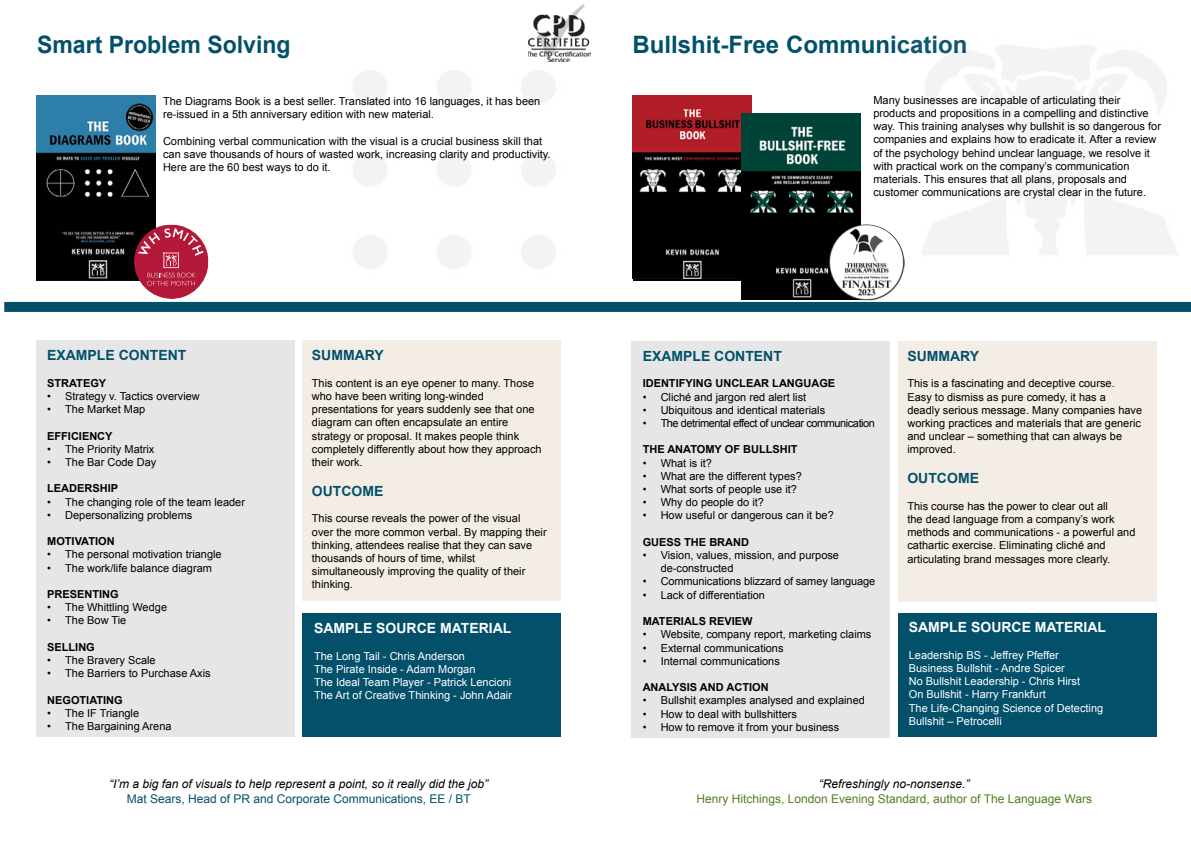
<style>
.page{position:relative;width:1191px;height:842px;background:#fff}
.page>*{position:absolute;margin:0;border:0;box-sizing:border-box;transform-origin:0 0}
.t1{font:700 24px "Arial";color:#03506b}
.t2{font:700 24px "Arial";color:#03506b;scale:.96 1}
.t3{font:700 14px "Arial";color:#03506b}
.t4{font:700 14px "Arial";color:#fff}
.t5{font:italic 12px "Arial";color:#000}
.t6{font:12px "Arial";color:#547e1e}
.t7{font:12px "Arial";color:#03506b}
.t8{font:11px/13.2px "Arial";color:#000}
.t9{font:11px/13.2px "Arial";color:#fff}
.t10{font:700 11px "Arial";color:#000}
.t11{font:11px "Arial";letter-spacing:-.04em;color:#000}
</style>
<div class="page">
<div style="left:303px;top:613px;width:258px;height:123px;background:#03506b"></div>
<div style="left:303px;top:340px;width:258px;height:261px;background:#f4ede6"></div>
<div style="left:36px;top:340px;width:259px;height:397px;background:#e6e6e6"></div>
<img style="left:37px;top:96px;width:119px;height:185px">
<svg style="left:134px;top:225px;width:74px;height:74px"></svg>
<img style="left:353px;top:52px;width:238px;height:217px">
<img style="left:528px;top:4px;width:62px;height:57px">
<div style="left:898px;top:613px;width:258px;height:124px;background:#03506b"></div>
<div style="left:898px;top:341px;width:258px;height:261px;background:#f4ede6"></div>
<div style="left:631px;top:341px;width:259px;height:396px;background:#e6e6e6"></div>
<div style="left:4px;top:302px;width:1187px;height:10px;background:#03506b"></div>
<img style="left:632px;top:96px;width:119px;height:183px">
<img style="left:741px;top:113px;width:119px;height:186px">
<img style="left:828px;top:224px;width:76px;height:76px">
<h1 class="t2" style="left:37px;top:28px;width:266px">Smart Problem Solving</h1>
<p class="t8" style="left:163px;top:95px;width:379px">The Diagrams Book is a best seller. Translated into 16 languages, it has been re-issued in a 5th anniversary edition with new material.</p>
<p class="t8" style="left:163px;top:134px;width:389px">Combining verbal communication with the visual is a crucial business skill that can save thousands of hours of wasted work, increasing clarity and productivity.<br>Here are the 60 best ways to do it.</p>
<p class="t3" style="left:47px;top:346px;width:141px">EXAMPLE CONTENT</p>
<p class="t10" style="left:47px;top:376px;width:61px">STRATEGY</p>
<p class="t8" style="left:47px;top:390px;width:154px">• Strategy v. Tactics overview</p>
<p class="t8" style="left:47px;top:403px;width:100px">• The Market Map</p>
<p class="t10" style="left:47px;top:428px;width:67px">EFFICIENCY</p>
<p class="t8" style="left:47px;top:442px;width:109px">• The Priority Matrix</p>
<p class="t8" style="left:47px;top:456px;width:111px">• The Bar Code Day</p>
<p class="t10" style="left:47px;top:481px;width:72px">LEADERSHIP</p>
<p class="t8" style="left:47px;top:495px;width:199px">• The changing role of the team leader</p>
<p class="t8" style="left:47px;top:508px;width:147px">• Depersonalizing problems</p>
<p class="t10" style="left:47px;top:534px;width:69px">MOTIVATION</p>
<p class="t8" style="left:47px;top:548px;width:176px">• The personal motivation triangle</p>
<p class="t8" style="left:47px;top:561px;width:166px">• The work/life balance diagram</p>
<p class="t10" style="left:47px;top:587px;width:73px">PRESENTING</p>
<p class="t8" style="left:47px;top:601px;width:121px">• The Whittling Wedge</p>
<p class="t8" style="left:47px;top:614px;width:81px">• The Bow Tie</p>
<p class="t10" style="left:47px;top:640px;width:49px">SELLING</p>
<p class="t8" style="left:47px;top:654px;width:110px">• The Bravery Scale</p>
<p class="t8" style="left:47px;top:667px;width:165px">• The Barriers to Purchase Axis</p>
<p class="t10" style="left:47px;top:692px;width:77px">NEGOTIATING</p>
<p class="t8" style="left:47px;top:706px;width:93px">• The IF Triangle</p>
<p class="t8" style="left:47px;top:720px;width:126px">• The Bargaining Arena</p>
<p class="t3" style="left:312px;top:346px;width:73px">SUMMARY</p>
<p class="t8" style="left:312px;top:376px;width:231px">This content is an eye opener to many. Those who have been writing long-winded presentations for years suddenly see that one diagram can often encapsulate an entire strategy or proposal. It makes people think completely differently about how they approach their work.</p>
<p class="t3" style="left:312px;top:482px;width:73px">OUTCOME</p>
<p class="t8" style="left:312px;top:512px;width:236px">This course reveals the power of the visual<br>over the more common verbal. By mapping their thinking, attendees realise that they can save thousands of hours of time, whilst simultaneously improving the quality of their thinking.</p>
<p class="t4" style="left:314px;top:619px;width:199px">SAMPLE SOURCE MATERIAL</p>
<p class="t9" style="left:314px;top:649px;width:199px">The Long Tail - Chris Anderson<br>The Pirate Inside - Adam Morgan<br>The Ideal Team Player - Patrick Lencioni The Art of Creative Thinking - John Adair</p>
<p class="t5" style="left:109px;top:776px;width:380px">“I’m a big fan of visuals to help represent a point, so it really did the job”</p>
<p class="t7" style="left:127px;top:791px;width:346px">Mat Sears, Head of PR and Corporate Communications, EE / BT</p>
<h1 class="t1" style="left:632px;top:29px;width:336px">Bullshit-Free Communication</h1>
<p class="t8" style="left:873px;top:93px;width:289px">Many businesses are incapable of articulating their products and propositions in a compelling and distinctive way. This training analyses why bullshit is so dangerous for companies and explains how to eradicate it. After a review of the psychology behind unclear language, we resolve it with practical work on the company’s communication materials. This ensures that all plans, proposals and customer communications are crystal clear in the future.</p>
<p class="t3" style="left:642px;top:347px;width:141px">EXAMPLE CONTENT</p>
<p class="t10" style="left:642px;top:376px;width:194px">IDENTIFYING UNCLEAR LANGUAGE</p>
<p class="t8" style="left:642px;top:390px;width:165px">• Cliché and jargon red alert list</p>
<p class="t8" style="left:642px;top:403px;width:184px">• Ubiquitous and identical materials</p>
<p class="t11" style="left:642px;top:416px;width:234px">• The detrimental effect of unclear communication</p>
<p class="t10" style="left:642px;top:442px;width:156px">THE ANATOMY OF BULLSHIT</p>
<p class="t8" style="left:642px;top:456px;width:71px">• What is it?</p>
<p class="t8" style="left:642px;top:469px;width:161px">• What are the different types?</p>
<p class="t8" style="left:642px;top:483px;width:156px">• What sorts of people use it?</p>
<p class="t8" style="left:642px;top:496px;width:123px">• Why do people do it?</p>
<p class="t8" style="left:642px;top:509px;width:193px">• How useful or dangerous can it be?</p>
<p class="t10" style="left:642px;top:535px;width:108px">GUESS THE BRAND</p>
<p class="t8" style="left:660px;top:549px;width:180px;text-indent:-18px">• Vision, values, mission, and purpose de-constructed</p>
<p class="t8" style="left:642px;top:575px;width:234px">• Communications blizzard of samey language</p>
<p class="t8" style="left:642px;top:588px;width:124px">• Lack of differentiation</p>
<p class="t10" style="left:642px;top:614px;width:111px">MATERIALS REVIEW</p>
<p class="t8" style="left:642px;top:628px;width:230px">• Website, company report, marketing claims</p>
<p class="t8" style="left:642px;top:641px;width:142px">• External communications</p>
<p class="t8" style="left:642px;top:654px;width:139px">• Internal communications</p>
<p class="t10" style="left:642px;top:680px;width:127px">ANALYSIS AND ACTION</p>
<p class="t8" style="left:642px;top:694px;width:224px">• Bullshit examples analysed and explained</p>
<p class="t8" style="left:642px;top:707px;width:156px">• How to deal with bullshitters</p>
<p class="t8" style="left:642px;top:720px;width:198px">• How to remove it from your business</p>
<p class="t3" style="left:907px;top:347px;width:73px">SUMMARY</p>
<p class="t8" style="left:907px;top:377px;width:236px">This is a fascinating and deceptive course.<br>Easy to dismiss as pure comedy, it has a<br>deadly serious message. Many companies have working practices and materials that are generic and unclear – something that can always be improved.</p>
<p class="t3" style="left:907px;top:469px;width:73px">OUTCOME</p>
<p class="t8" style="left:907px;top:499px;width:230px">This course has the power to clear out all<br>the dead language from a company’s work methods and communications - a powerful and cathartic exercise. Eliminating cliché and articulating brand messages more clearly.</p>
<p class="t4" style="left:909px;top:618px;width:199px">SAMPLE SOURCE MATERIAL</p>
<p class="t9" style="left:909px;top:648px;width:196px">Leadership BS - Jeffrey Pfeffer<br>Business Bullshit - Andre Spicer<br>No Bullshit Leadership - Chris Hirst<br>On Bullshit - Harry Frankfurt<br>The Life-Changing Science of Detecting<br>Bullshit – Petrocelli</p>
<p class="t5" style="left:819px;top:776px;width:152px">“Refreshingly no-nonsense.”</p>
<p class="t6" style="left:696px;top:791px;width:397px">Henry Hitchings, London Evening Standard, author of The Language Wars</p>
</div>
